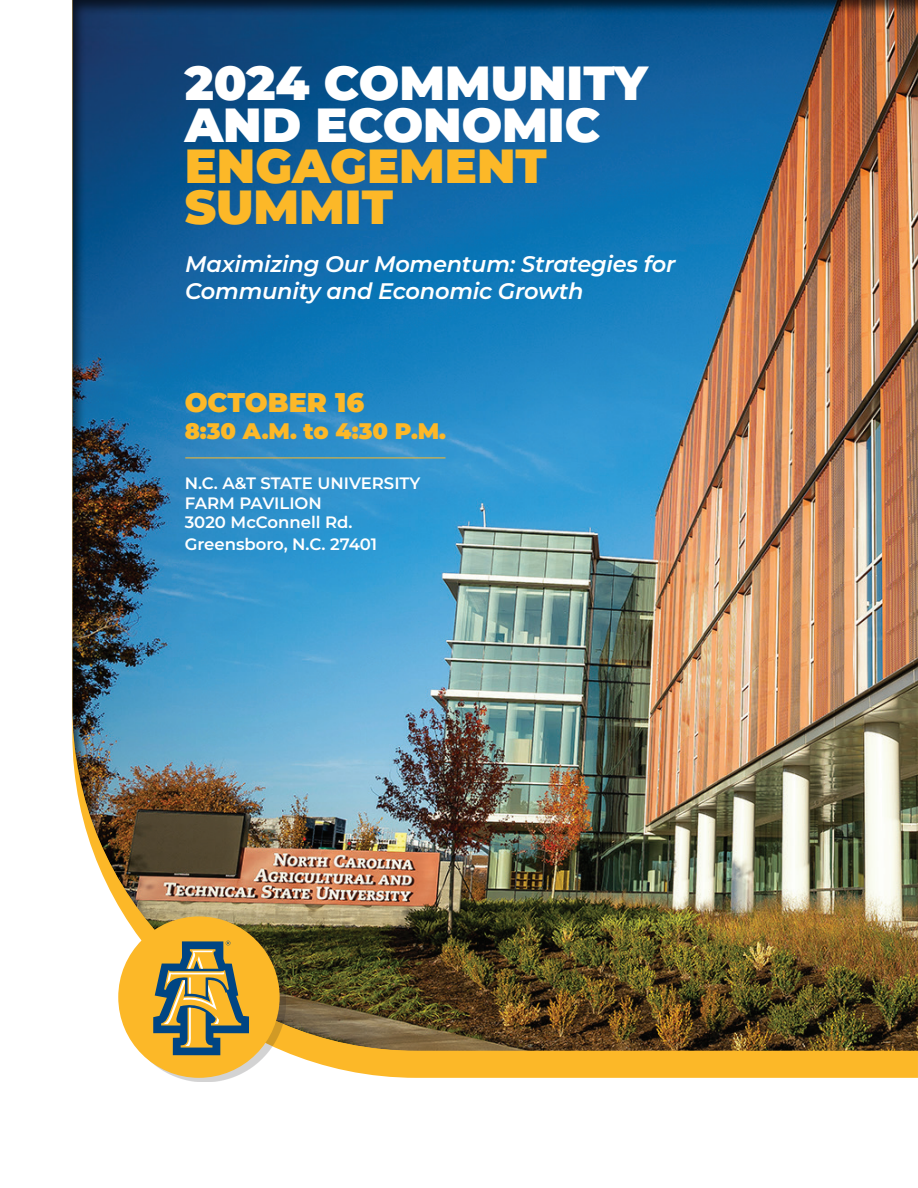
<style>
.page{position:relative;width:918px;height:1188px;background:#fff}
.page>*{position:absolute;margin:0;border:0;box-sizing:border-box;transform-origin:0 0}
.t1{font:900 47.85px/41.2px "Montserrat";color:#fff}
.t2{font:900 47.85px/41.2px "Montserrat";color:#fcb828}
.t3{font:900 27px "Montserrat";color:#fcb828}
.t4{font:italic 600 22.5px/27px "Montserrat";letter-spacing:-.01em;color:#fff}
.t5{font:900 22.5px "Montserrat";color:#fcb828}
.t6{font:600 16.5px/19.8px "Montserrat";color:#fff}
</style>
<div class="page">
<svg style="left:285px;top:1051px;width:633px;height:27px;background:#fcbd37"></svg>
<div style="left:71px;top:0;width:847px;height:1051px;background:#231f20;opacity:.75"></div>
<div style="left:124px;top:920px;width:161px;height:161px;background:#231f20;opacity:.2"></div>
<div style="left:118px;top:916px;width:162px;height:162px;background:#fcb828;border-radius:50%"></div>
<svg style="left:153px;top:941px;width:96px;height:114px"></svg>
<hr style="left:185px;top:458px;width:260px;height:1px;background:#fcb828">
<h1 class="t1" style="left:185px;top:61px;width:465px">2024 COMMUNITY<br>AND ECONOMIC</h1>
<h1 class="t2" style="left:185px;top:144px;width:364px">ENGAGEMENT<br>SUMMIT</h1>
<h3 class="t4" style="left:185px;top:250px;width:492px">Maximizing Our Momentum: Strategies for<br>Community and Economic Growth</h3>
<h2 class="t3" style="left:185px;top:384px;width:181px">OCTOBER 16</h2>
<h3 class="t5" style="left:185px;top:416px;width:263px">8:30 A.M. to 4:30 P.M.</h3>
<p class="t6" style="left:185px;top:473px;width:237px">N.C. A&amp;T STATE UNIVERSITY<br>FARM PAVILION<br>3020 McConnell Rd.</p>
<p class="t6" style="left:185px;top:534px;width:194px">Greensboro, N.C. 27401</p>
</div>
